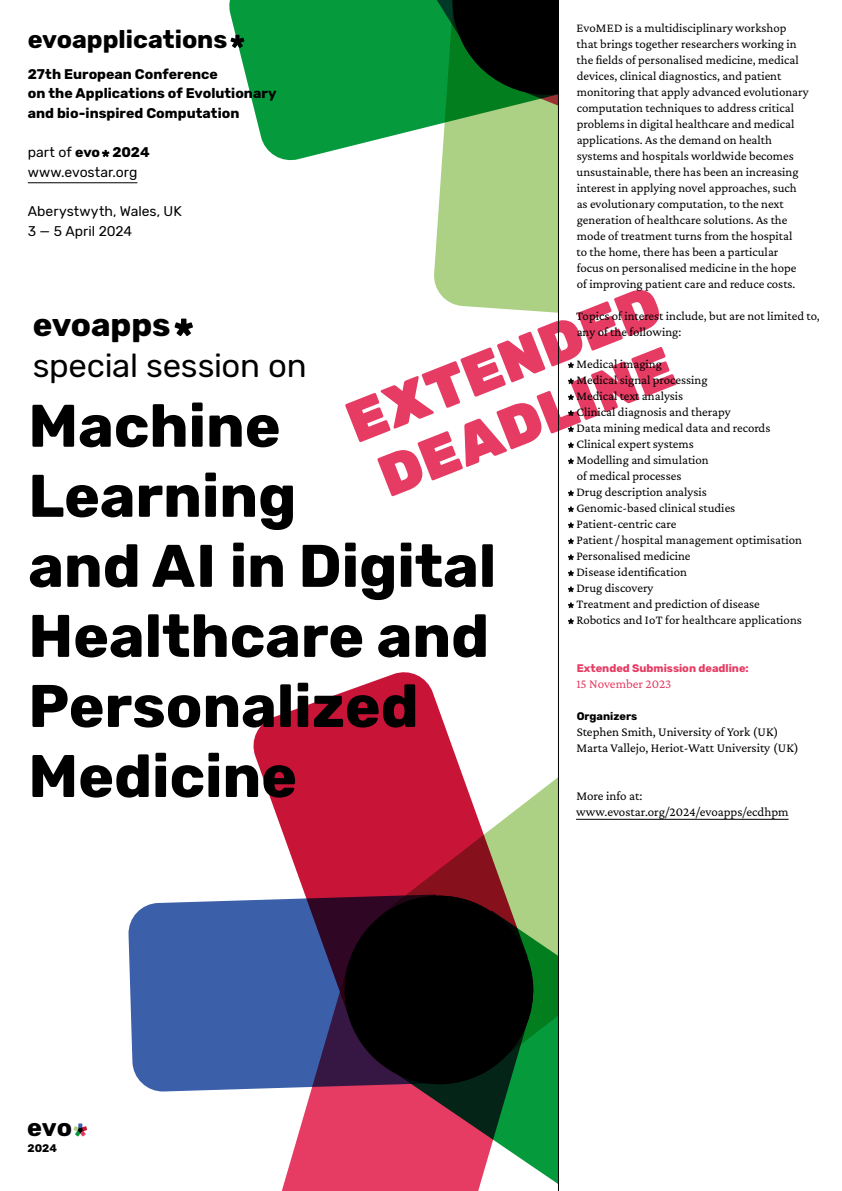
<style>
.page{position:relative;width:842px;height:1191px;background:#fff}
.page>*{position:absolute;margin:0;border:0;box-sizing:border-box;transform-origin:0 0}
.t1{font:700 60px/70px "Rubik";color:#000}
.t2{font:33px "Rubik";letter-spacing:-.01em;color:#000}
.t3{font:700 33px "Rubik";letter-spacing:-.005em;color:#000}
.t4{font:700 25px "Rubik";color:#000}
.t5{font:700 14px/19.6px "Rubik";color:#000}
.t6{font:14px/19.6px "Rubik";color:#000}
.t7{font:13px/16px "Crimson Pro";color:#000}
.t8{font:13px "Crimson Pro";color:#e63c64}
.t9{font:12.8px/16px "Crimson Pro";color:#000}
.t10{font:700 11px "Rubik";color:#e63c64}
.t11{font:700 11px "Rubik";color:#000}
.s1{font-weight:700}
</style>
<div class="page">
<svg style="left:281px;top:1092px;width:62px;height:99px;fill:#e63c64"></svg>
<svg style="left:253px;top:672px;width:194px;height:222px;fill:#c81437"></svg>
<svg style="left:128px;top:894px;width:216px;height:198px;background:#465fa2"></svg>
<svg style="left:344px;top:732px;width:214px;height:163px;fill:#c81437"></svg>
<svg style="left:343px;top:895px;width:215px;height:296px;background:#45342f"></svg>
<svg style="left:229px;top:0;width:204px;height:161px;fill:#059b3c"></svg>
<div style="left:312px;top:0;width:121px;height:108px;background:#059b3c"></div>
<svg style="left:433px;top:0;width:125px;height:290px;background:#6d965b"></svg>
<svg style="left:73px;top:1123px;width:14px;height:13px"></svg>
<hr style="left:28px;top:182px;width:109px;height:1px;background:#000">
<svg style="left:230px;top:35px;width:14px;height:13px"></svg>
<svg style="left:102px;top:150px;width:8px;height:7px"></svg>
<svg style="left:174px;top:318px;width:19px;height:18px"></svg>
<svg style="left:568px;top:506px;width:6px;height:6px"></svg>
<svg style="left:568px;top:522px;width:6px;height:6px"></svg>
<svg style="left:568px;top:538px;width:6px;height:6px"></svg>
<svg style="left:568px;top:554px;width:6px;height:6px"></svg>
<svg style="left:568px;top:570px;width:6px;height:6px"></svg>
<svg style="left:568px;top:586px;width:6px;height:6px"></svg>
<svg style="left:568px;top:602px;width:6px;height:6px"></svg>
<svg style="left:568px;top:618px;width:6px;height:6px"></svg>
<hr style="left:576px;top:819px;width:213px;height:1px;background:#000">
<svg style="left:377px;top:347px;width:300px;height:149px"></svg>
<svg style="left:345px;top:290px;width:315px;height:152px"></svg>
<hr style="left:558px;top:0;width:1px;height:1191px;background:#000">
<h3 class="t4" style="left:28px;top:25px;width:201px">evoapplications</h3>
<p class="t5" style="left:28px;top:64px;width:250px">27th European Conference<br>on the Applications of Evolutionary and bio-inspired Computation</p>
<p class="t6" style="left:28px;top:143px;width:124px">part of <span class="s1">evo 2024 </span>www.evostar.org</p>
<p class="t6" style="left:28px;top:202px;width:156px">Aberystwyth, Wales, UK<br>3 — 5 April 2024</p>
<h2 class="t3" style="left:33px;top:305px;width:139px">evoapps</h2>
<h2 class="t2" style="left:33px;top:346px;width:275px">special session on</h2>
<h1 class="t1" style="left:28px;top:392px;width:469px">Machine<br>Learning<br>and AI in Digital<br>Healthcare and<br>Personalized<br>Medicine</h1>
<p class="t9" style="left:576px;top:20px;width:234px">EvoMED is a multidisciplinary workshop that brings together researchers working in the fields of personalised medicine, medical devices, clinical diagnostics, and patient monitoring that apply advanced evolutionary computation techniques to address critical problems in digital healthcare and medical applications. As the demand on health systems and hospitals worldwide becomes unsustainable, there has been an increasing interest in applying novel approaches, such as evolutionary computation, to the next generation of healthcare solutions. As the mode of treatment turns from the hospital<br>to the home, there has been a particular focus on personalised medicine in the hope of improving patient care and reduce costs.</p>
<p class="t9" style="left:576px;top:308px;width:245px">Topics of interest include, but are not limited to, any of the following:</p>
<p class="t9" style="left:576px;top:356px;width:227px">Medical imaging<br>Medical signal processing<br>Medical text analysis<br>Clinical diagnosis and therapy<br>Data mining medical data and records<br>Clinical expert systems<br>Modelling and simulation<br>of medical processes<br>Drug description analysis<br>Genomic-based clinical studies<br>Patient-centric care<br>Patient / hospital management optimisation<br>Personalised medicine<br>Disease identification<br>Drug discovery<br>Treatment and prediction of disease<br>Robotics and IoT for healthcare applications</p>
<p class="t10" style="left:577px;top:662px;width:173px">Extended Submission deadline:</p>
<p class="t8" style="left:576px;top:676px;width:97px">15 November 2023</p>
<p class="t11" style="left:577px;top:710px;width:62px">Organizers</p>
<p class="t7" style="left:576px;top:724px;width:224px">Stephen Smith, University of York (UK)<br>Marta Vallejo, Heriot-Watt University (UK)</p>
<p class="t7" style="left:576px;top:788px;width:214px">More info at: www.evostar.org/2024/evoapps/ecdhpm</p>
<h3 class="t4" style="left:27px;top:1113px;width:46px">evo</h3>
<p class="t11" style="left:28px;top:1142px;width:31px">2024</p>
</div>
